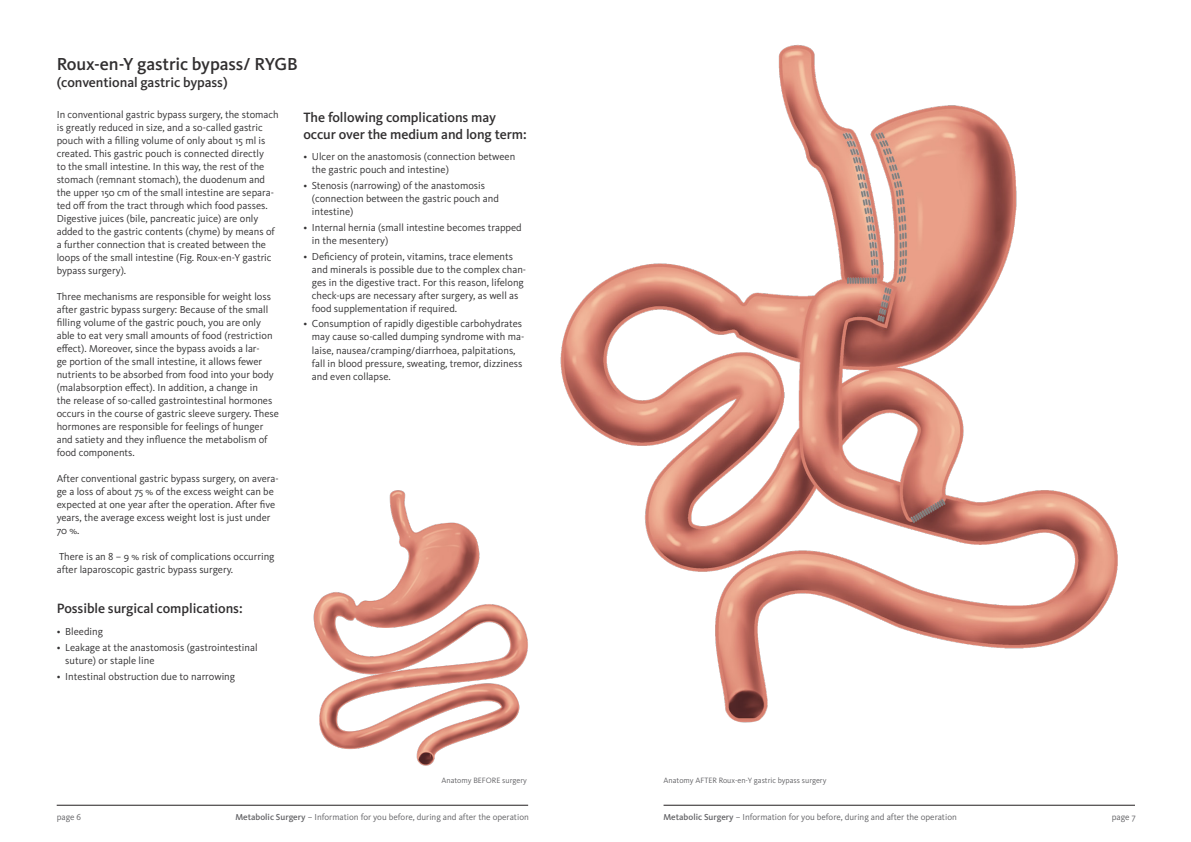
<style>
.page{position:relative;width:1191px;height:842px;background:#fff}
.page>*{position:absolute;margin:0;border:0;box-sizing:border-box;transform-origin:0 0}
.h2_spaltenspanne{font:500 18px "Kievit Pro";letter-spacing:-.005em;color:#312f30}
.h2_spaltenspanne-2{font:500 14px/16.8px "Kievit Pro";letter-spacing:-.005em;color:#312f30}
.t1{font:10.5px/13px "Kievit Pro";color:#333233}
.t2{font:9px "Kievit Pro";color:#636366}
.abb{font:8px "Kievit Pro";color:#636366}
.s1{font-weight:500}
</style>
<div class="page">
<hr style="left:57px;top:805px;width:471px;height:1px;background:#231f20">
<hr style="left:663px;top:805px;width:472px;height:1px;background:#231f20">
<img style="left:560px;top:44px;width:558px;height:679px">
<img style="left:313px;top:483px;width:256px;height:283px">
<p class="h2_spaltenspanne" style="left:57px;top:54px;width:242px">Roux-en-Y gastric bypass/ RYGB</p>
<p class="h2_spaltenspanne-2" style="left:57px;top:74px;width:172px">(conventional gastric bypass)</p>
<p class="t1" style="left:57px;top:108px;width:223px">In conventional gastric bypass surgery, the stomach is greatly reduced in size, and a so-called gastric pouch with a filling volume of only about 15 ml is created. This gastric pouch is connected directly<br>to the small intestine. In this way, the rest of the stomach (remnant stomach), the duodenum and the upper 150 cm of the small intestine are separa&shy;ted off from the tract through which food passes.<br>Digestive juices (bile, pancreatic juice) are only added to the gastric contents (chyme) by means of a further connection that is created between the loops of the small intestine (Fig. Roux-en-Y gastric bypass surgery).</p>
<p class="t1" style="left:57px;top:290px;width:224px">Three mechanisms are responsible for weight loss after gastric bypass surgery: Because of the small filling volume of the gastric pouch, you are only able to eat very small amounts of food (restriction effect). Moreover, since the bypass avoids a lar-<br>ge portion of the small intestine, it allows fewer nutrients to be absorbed from food into your body (malabsorption effect). In addition, a change in<br>the release of so-called gastrointestinal hormones occurs in the course of gastric sleeve surgery. These hormones are responsible for feelings of hunger and satiety and they influence the metabolism of food components.</p>
<p class="t1" style="left:57px;top:472px;width:223px">After conventional gastric bypass surgery, on avera&shy;ge a loss of about 75 % of the excess weight can be expected at one year after the operation. After five years, the average excess weight lost is just under 70 %.</p>
<p class="t1" style="left:57px;top:550px;width:219px">There is an 8 – 9 % risk of complications occurring after laparoscopic gastric bypass surgery.</p>
<p class="h2_spaltenspanne-2" style="left:57px;top:600px;width:187px">Possible surgical complications:</p>
<p class="t1" style="left:57px;top:625px;width:48px">• Bleeding</p>
<p class="t1" style="left:65px;top:641px;width:194px;text-indent:-9px">• Leakage at the anastomosis (gastrointestinal suture) or staple line</p>
<p class="t1" style="left:57px;top:669px;width:180px">• Intestinal obstruction due to narrowing</p>
<p class="h2_spaltenspanne-2" style="left:303px;top:109px;width:225px">The following complications may occur over the medium and long term:</p>
<p class="t1" style="left:312px;top:150px;width:205px;text-indent:-9px">• Ulcer on the anastomosis (connection between the gastric pouch and intestine)</p>
<p class="t1" style="left:312px;top:179px;width:188px;text-indent:-9px">• Stenosis (narrowing) of the anastomosis (connection between the gastric pouch and intestine)</p>
<p class="t1" style="left:312px;top:221px;width:211px;text-indent:-9px">• Internal hernia (small intestine becomes trapped in the mesentery)</p>
<p class="t1" style="left:312px;top:250px;width:216px;text-indent:-9px">• Deficiency of protein, vitamins, trace elements and minerals is possible due to the complex chan&shy;ges in the digestive tract. For this reason, lifelong check-ups are necessary after surgery, as well as food supplementation if required.</p>
<p class="t1" style="left:312px;top:317px;width:214px;text-indent:-9px">• Consumption of rapidly digestible carbohydrates may cause so-called dumping syndrome with ma&shy;laise, nausea/cramping/diarrhoea, palpitations, fall in blood pressure, sweating, tremor, dizziness and even collapse.</p>
<p class="abb" style="left:441px;top:775px;width:87px">Anatomy BEFORE surgery</p>
<p class="abb" style="left:663px;top:775px;width:164px">Anatomy AFTER Roux-en-Y gastric bypass surgery</p>
<p class="t2" style="left:57px;top:811px;width:26px">page 6</p>
<p class="t2" style="left:235px;top:811px;width:295px"><span class="s1">Metabolic Surgery</span> – Information for you before, during and after the operation</p>
<p class="t2" style="left:663px;top:811px;width:295px"><span class="s1">Metabolic Surgery</span> – Information for you before, during and after the operation</p>
<p class="t2" style="left:1111px;top:811px;width:25px">page 7</p>
</div>
